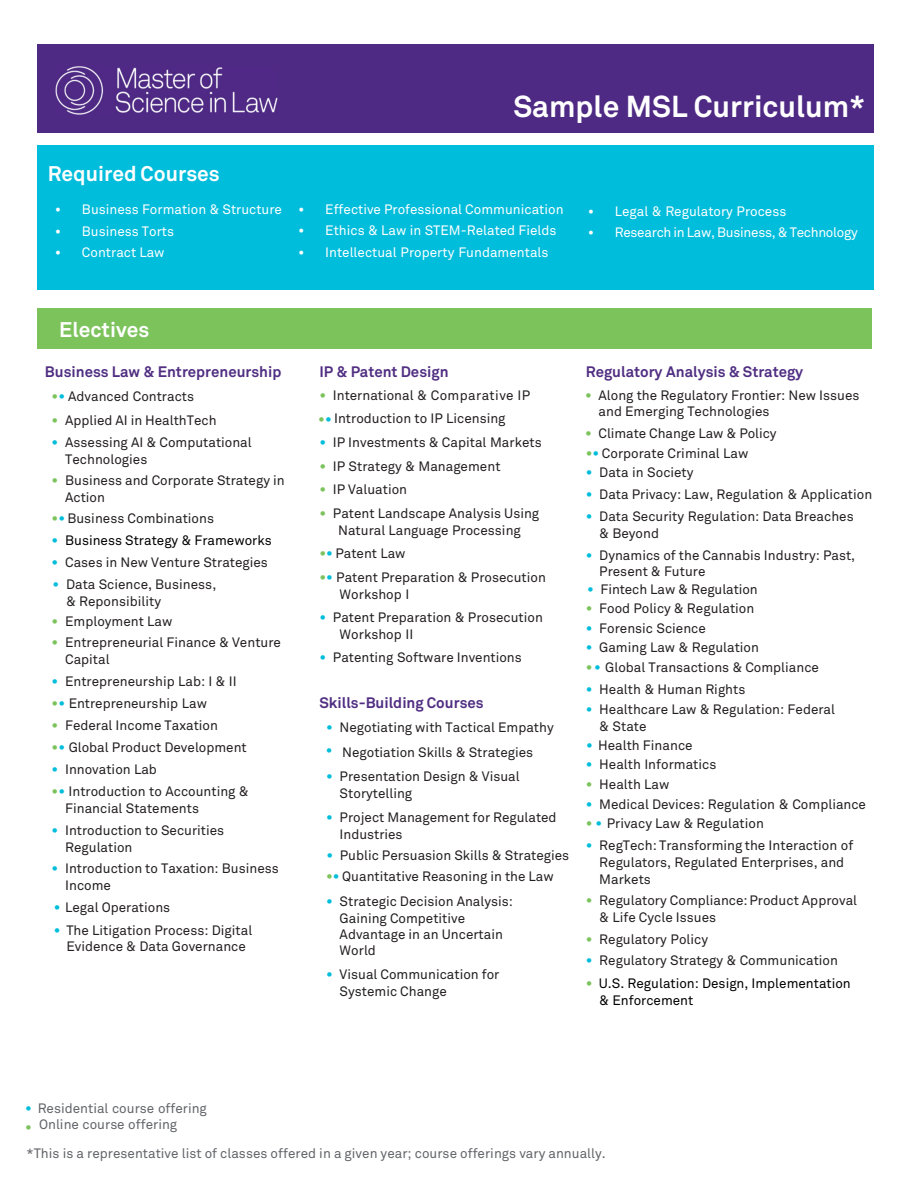
<style>
.page{position:relative;width:918px;height:1188px;background:#fff}
.page>*{position:absolute;margin:0;border:0;box-sizing:border-box;transform-origin:0 0}
.t1{font:700 30px "Akkurat Pro";color:#fff}
.t2{font:700 21px "Akkurat Pro";color:#fff}
.t3{font:700 15.75px/23.4px "Akkurat Pro";color:#00bddc}
.t4{font:700 15.75px "Akkurat Pro";color:#7cc35c}
.t5{font:700 15px "Akkurat Pro";color:#502e82}
.t6{font:13.5px/17px "Akkurat Pro";color:#231f20}
.t7{font:13.5px "Akkurat Pro";color:#fff}
.t8{font:13.5px/28.5px "Akkurat Pro";color:#626469}
.t9{font:13.5px/17px "Akkurat Pro";color:#000}
.t10{font:13.5px "Akkurat Pro";letter-spacing:-.02em;color:#fff}
.s1{font-size:15px}
.s2{font-weight:700;font-size:15.75px;color:#7cc35c}
.s3{font-weight:700;font-size:15.75px;color:#00bddc}
.s4{font-weight:700;font-size:15.75px;color:#7cc15c}
.s5{color:#00bddc}
</style>
<div class="page">
<div style="left:37px;top:145px;width:837px;height:145px;background:#00bddc"></div>
<div style="left:37px;top:44px;width:837px;height:89px;background:#4e2a84"></div>
<div style="left:37px;top:309px;width:834px;height:40px;background:#7dc35c"></div>
<img style="left:55px;top:66px;width:223px;height:48px">
<h2 class="t2" style="left:48px;top:161px;width:174px">Required Courses</h2>
<p class="t7" style="left:55px;top:202px;width:229px"><span class="s1">•</span> Business Formation &amp; Structure</p>
<p class="t7" style="left:55px;top:224px;width:121px"><span class="s1">•</span> Business Torts</p>
<p class="t7" style="left:55px;top:245px;width:111px"><span class="s1">•</span> Contract Law</p>
<h1 class="t1" style="left:513px;top:88px;width:353px">Sample MSL Curriculum*</h1>
<p class="t7" style="left:298px;top:202px;width:267px"><span class="s1">•</span> Effective Professional Communication</p>
<p class="t7" style="left:298px;top:222px;width:260px"><span class="s1">•</span> Ethics &amp; Law in STEM-Related Fields</p>
<p class="t7" style="left:298px;top:244px;width:252px"><span class="s1">•</span> Intellectual Property Fundamentals</p>
<p class="t7" style="left:588px;top:203px;width:200px"><span class="s1">•</span> Legal &amp; Regulatory Process</p>
<p class="t10" style="left:588px;top:224px;width:272px"><span class="s1">•</span> Research in Law, Business, &amp; Technology</p>
<h2 class="t2" style="left:59px;top:317px;width:92px">Electives</h2>
<p class="t5" style="left:45px;top:362px;width:238px">Business Law &amp; Entrepreneurship</p>
<p class="t6" style="left:52px;top:388px;width:144px"><span class="s2">•</span><span class="s3">•</span> Advanced Contracts</p>
<p class="t6" style="left:52px;top:412px;width:167px"><span class="s2">•</span> Applied AI in HealthTech</p>
<p class="t6" style="left:65px;top:434px;width:188px;text-indent:-14px"><span class="s3">•</span> Assessing AI &amp; Computational<br>Technologies</p>
<p class="t6" style="left:65px;top:472px;width:221px;text-indent:-14px"><span class="s2">•</span> Business and Corporate Strategy in<br>Action</p>
<p class="t6" style="left:52px;top:510px;width:164px"><span class="s2">•</span><span class="s3">•</span> Business Combinations</p>
<p class="t9" style="left:52px;top:532px;width:222px"><span class="s3">•</span> Business Strategy &amp; Frameworks</p>
<p class="t6" style="left:52px;top:554px;width:218px"><span class="s3">•</span> Cases in New Venture Strategies</p>
<p class="t6" style="left:66px;top:577px;width:152px;line-height:16.2px;text-indent:-14px"><span class="s3">•</span> Data Science, Business, &amp; Reponsibility</p>
<p class="t6" style="left:52px;top:612px;width:122px"><span class="s2">•</span> Employment Law</p>
<p class="t6" style="left:65px;top:634px;width:217px;text-indent:-14px"><span class="s2">•</span> Entrepreneurial Finance &amp; Venture<br>Capital</p>
<p class="t6" style="left:52px;top:673px;width:186px"><span class="s3">•</span> Entrepreneurship Lab: I &amp; II</p>
<p class="t6" style="left:52px;top:695px;width:157px"><span class="s2">•</span><span class="s3">•</span> Entrepreneurship Law</p>
<p class="t6" style="left:52px;top:717px;width:168px"><span class="s2">•</span> Federal Income Taxation</p>
<p class="t6" style="left:52px;top:739px;width:197px"><span class="s2">•</span><span class="s3">•</span> Global Product Development</p>
<p class="t6" style="left:52px;top:761px;width:107px"><span class="s3">•</span> Innovation Lab</p>
<p class="t6" style="left:65px;top:783px;width:185px;text-indent:-13px"><span class="s2">•</span><span class="s3">•</span> Introduction to Accounting &amp;<br>Financial Statements</p>
<p class="t6" style="left:65px;top:822px;width:161px;text-indent:-14px"><span class="s3">•</span> Introduction to Securities<br>Regulation</p>
<p class="t6" style="left:65px;top:860px;width:215px;text-indent:-14px"><span class="s3">•</span> Introduction to Taxation: Business<br>Income</p>
<p class="t6" style="left:65px;top:895px;width:189px;line-height:23.4px">Legal Operations<br>The Litigation Process: Digital</p>
<p class="t6" style="left:66px;top:938px;width:181px">Evidence &amp; Data Governance</p>
<p class="t3" style="left:54px;top:894px;width:8px">• •</p>
<p class="t5" style="left:319px;top:362px;width:131px">IP &amp; Patent Design</p>
<p class="t6" style="left:334px;top:384px;width:198px;line-height:22.8px;text-indent:-15px"><span class="s2">•</span> International &amp; Comparative IP<br>Introduction to IP Licensing</p>
<p class="t6" style="left:319px;top:434px;width:224px"><span class="s3">•</span> IP Investments &amp; Capital Markets</p>
<p class="t6" style="left:319px;top:458px;width:183px"><span class="s2">•</span> IP Strategy &amp; Management</p>
<p class="t6" style="left:319px;top:481px;width:89px"><span class="s2">•</span> IP Valuation</p>
<p class="t6" style="left:319px;top:505px;width:221px;text-align:center"><span class="s4">•</span> Patent Landscape Analysis Using<br>Natural Language Processing</p>
<p class="t6" style="left:319px;top:545px;width:88px"><span class="s2">•</span><span class="s3">•</span> Patent Law</p>
<p class="t6" style="left:340px;top:569px;width:208px;text-indent:-20px"><span class="s2">•</span><span class="s3">•</span> Patent Preparation &amp; Prosecution<br>Workshop I</p>
<p class="t6" style="left:340px;top:608px;width:205px;text-indent:-20px"><span class="s3">•</span> Patent Preparation &amp; Prosecution<br>Workshop II</p>
<p class="t6" style="left:319px;top:649px;width:204px"><span class="s3">•</span> Patenting Software Inventions</p>
<p class="t4" style="left:318px;top:408px;width:15px">•<span class="s5">•</span></p>
<p class="t5" style="left:319px;top:694px;width:166px">Skills-Building Courses</p>
<p class="t6" style="left:326px;top:719px;width:229px"><span class="s3">•</span> Negotiating with Tactical Empathy</p>
<p class="t6" style="left:326px;top:744px;width:209px"><span class="s3">•</span> Negotiation Skills &amp; Strategies</p>
<p class="t6" style="left:340px;top:768px;width:182px;text-indent:-14px"><span class="s3">•</span> Presentation Design &amp; Visual<br>Storytelling</p>
<p class="t6" style="left:340px;top:810px;width:218px;line-height:16.2px;text-indent:-14px"><span class="s3">•</span> Project Management for Regulated<br>Industries</p>
<p class="t6" style="left:326px;top:868px;width:229px"><span class="s2">•</span><span class="s3">•</span> Quantitative Reasoning in the Law</p>
<p class="t6" style="left:340px;top:893px;width:175px;line-height:16.5px;text-indent:-14px"><span class="s3">•</span> Strategic Decision Analysis:<br>Gaining Competitive<br>Advantage in an Uncertain<br>World</p>
<p class="t6" style="left:340px;top:966px;width:161px;text-indent:-14px"><span class="s3">•</span> Visual Communication for<br>Systemic Change</p>
<p class="t6" style="left:326px;top:847px;width:244px"><span class="s3">•</span> Public Persuasion Skills &amp; Strategies</p>
<p class="t5" style="left:586px;top:362px;width:219px">Regulatory Analysis &amp; Strategy</p>
<p class="t6" style="left:599px;top:387px;width:262px;line-height:16.2px;text-indent:-14px"><span class="s2">•</span> Along the Regulatory Frontier: New Issues and Emerging Technologies</p>
<p class="t6" style="left:585px;top:424px;width:193px"><span class="s2">•</span> Climate Change Law &amp; Policy</p>
<p class="t6" style="left:586px;top:445px;width:164px"><span class="s2">•</span><span class="s3">•</span> Corporate Criminal Law</p>
<p class="t6" style="left:586px;top:464px;width:109px"><span class="s3">•</span> Data in Society</p>
<p class="t6" style="left:586px;top:486px;width:288px"><span class="s3">•</span> Data Privacy: Law, Regulation &amp; Application</p>
<p class="t6" style="left:599px;top:508px;width:256px;text-indent:-14px"><span class="s3">•</span> Data Security Regulation: Data Breaches &amp; Beyond</p>
<p class="t6" style="left:599px;top:547px;width:258px;line-height:16.2px;text-indent:-13px"><span class="s3">•</span> Dynamics of the Cannabis Industry: Past,<br>Present &amp; Future</p>
<p class="t6" style="left:586px;top:600px;width:170px"><span class="s2">•</span> Food Policy &amp; Regulation</p>
<p class="t6" style="left:586px;top:620px;width:122px"><span class="s3">•</span> Forensic Science</p>
<p class="t6" style="left:586px;top:639px;width:175px"><span class="s3">•</span> Gaming Law &amp; Regulation</p>
<p class="t6" style="left:586px;top:659px;width:235px"><span class="s2">•</span> Global Transactions &amp; Compliance</p>
<p class="t6" style="left:586px;top:681px;width:161px"><span class="s3">•</span> Health &amp; Human Rights</p>
<p class="t6" style="left:587px;top:581px;width:172px"><span class="s3">•</span> Fintech Law &amp; Regulation</p>
<p class="t3" style="left:594px;top:655px;width:8px">•</p>
<p class="t6" style="left:599px;top:701px;width:237px;text-indent:-14px"><span class="s3">•</span> Healthcare Law &amp; Regulation: Federal &amp; State</p>
<p class="t6" style="left:586px;top:756px;width:132px"><span class="s3">•</span> Health Informatics</p>
<p class="t6" style="left:586px;top:776px;width:85px"><span class="s2">•</span> Health Law</p>
<p class="t6" style="left:586px;top:796px;width:282px"><span class="s3">•</span> Medical Devices: Regulation &amp; Compliance</p>
<p class="t6" style="left:586px;top:815px;width:180px"><span class="s2">•</span> Privacy Law &amp; Regulation</p>
<p class="t6" style="left:599px;top:837px;width:256px;text-indent:-13px"><span class="s3">•</span> RegTech: Transforming the Interaction of<br>Regulators, Regulated Enterprises, and<br>Markets</p>
<p class="t6" style="left:599px;top:892px;width:259px;text-indent:-14px"><span class="s2">•</span> Regulatory Compliance: Product Approval &amp; Life Cycle Issues</p>
<p class="t6" style="left:586px;top:930px;width:124px"><span class="s2">•</span> Regulatory Policy</p>
<p class="t6" style="left:586px;top:952px;width:254px"><span class="s3">•</span> Regulatory Strategy &amp; Communication</p>
<p class="t9" style="left:599px;top:975px;width:253px;text-indent:-13px"><span class="s2">•</span> U.S. Regulation: Design, Implementation &amp; Enforcement</p>
<p class="t6" style="left:586px;top:737px;width:108px"><span class="s3">•</span> Health Finance</p>
<p class="t3" style="left:595px;top:811px;width:8px">•</p>
<p class="t8" style="left:25px;top:1094px;width:183px"><span class="s3">•</span> Residential course offering</p>
<p class="t8" style="left:25px;top:1110px;width:582px"><span class="s2">•</span> Online course offering<br>*This is a representative list of classes offered in a given year; course offerings vary annually.</p>
</div>
